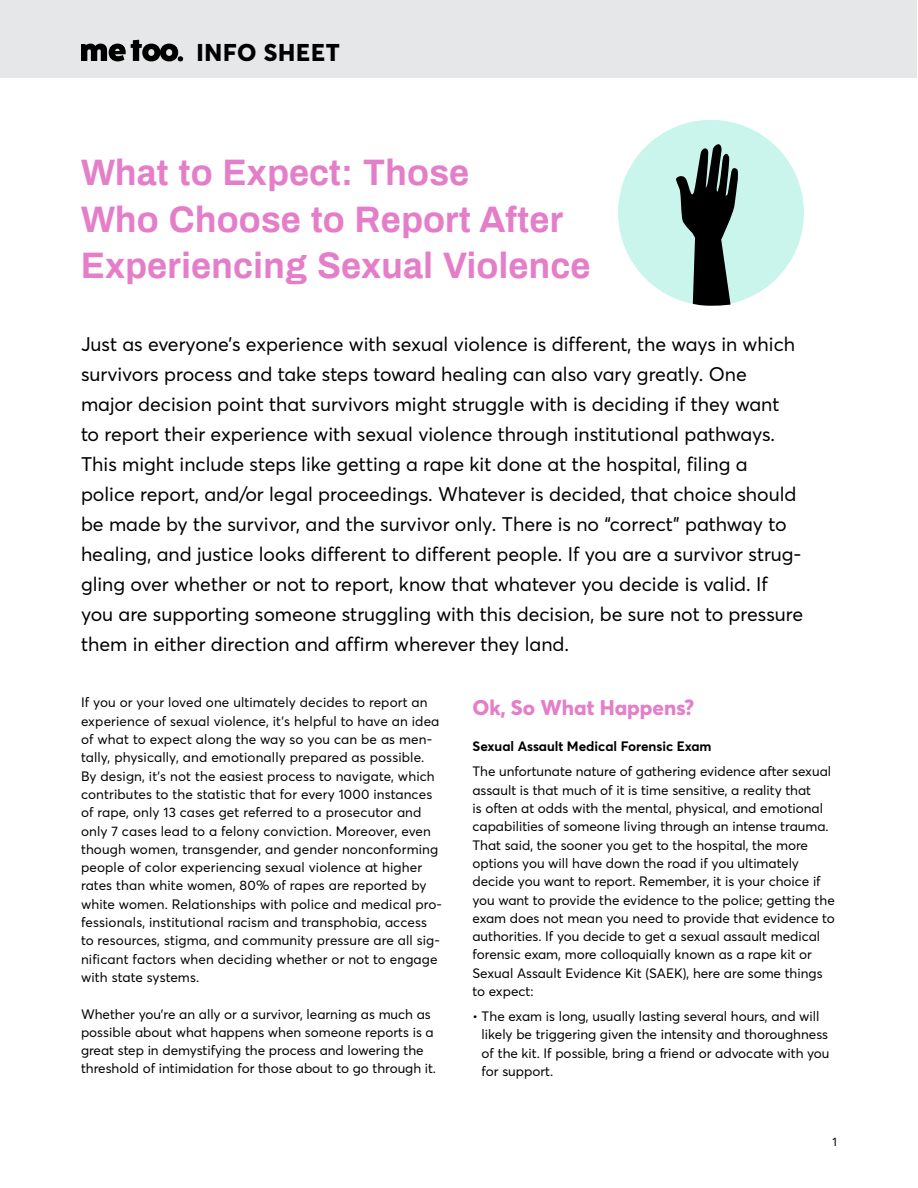
<style>
.page{position:relative;width:918px;height:1188px;background:#fff}
.page>*{position:absolute;margin:0;border:0;box-sizing:border-box;transform-origin:0 0}
.t1{font:700 36px/46.5px "Archivo";color:#e47ec9}
.t2{font:800 24px "Averta";letter-spacing:.035em;color:#000}
.t3{font:800 21px "Averta";color:#e47ec9}
.t4{font:19.5px/30px "Averta";color:#000}
.t5{font:13.5px/18.3px "Averta";color:#000}
.t6{font:700 13.5px "Averta";color:#000}
.t7{font:12px "Averta Demo PE";color:#000}
</style>
<div class="page">
<div style="left:1px;top:1px;width:916px;height:77px;background:#e6e7e8"></div>
<div style="left:618px;top:120px;width:186px;height:186px;background:#caf5ed;border-radius:50%"></div>
<svg style="left:81px;top:40px;width:102px;height:21px"></svg>
<svg style="left:676px;top:144px;width:64px;height:162px"></svg>
<h2 class="t2" style="left:196px;top:35px;width:145px">INFO SHEET</h2>
<h1 class="t1" style="left:81px;top:149px;width:511px">What to Expect: Those<br>Who Choose to Report After<br>Experiencing Sexual Violence</h1>
<p class="t4" style="left:81px;top:328px;width:724px">Just as everyone’s experience with sexual violence is different, the ways in which survivors process and take steps toward healing can also vary greatly. One major decision point that survivors might struggle with is deciding if they want<br>to report their experience with sexual violence through institutional pathways.<br>This might include steps like getting a rape kit done at the hospital, filing a police report, and/or legal proceedings. Whatever is decided, that choice should be made by the survivor, and the survivor only. There is no “correct” pathway to healing, and justice looks different to different people. If you are a survivor strug&shy;gling over whether or not to report, know that whatever you decide is valid. If you are supporting someone struggling with this decision, be sure not to pressure them in either direction and affirm wherever they land.</p>
<p class="t5" style="left:81px;top:693px;width:363px">If you or your loved one ultimately decides to report an experience of sexual violence, it’s helpful to have an idea of what to expect along the way so you can be as men&shy;tally, physically, and emotionally prepared as possible.<br>By design, it’s not the easiest process to navigate, which contributes to the statistic that for every 1000 instances of rape, only 13 cases get referred to a prosecutor and only 7 cases lead to a felony conviction. Moreover, even though women, transgender, and gender nonconforming people of color experiencing sexual violence at higher rates than white women, 80% of rapes are reported by white women. Relationships with police and medical pro&shy;fessionals, institutional racism and transphobia, access to resources, stigma, and community pressure are all sig&shy;nificant factors when deciding whether or not to engage with state systems.</p>
<p class="t5" style="left:81px;top:1004px;width:357px">Whether you’re an ally or a survivor, learning as much as possible about what happens when someone reports is a great step in demystifying the process and lowering the threshold of intimidation for those about to go through it.</p>
<h3 class="t3" style="left:472px;top:692px;width:223px">Ok, So What Happens?</h3>
<p class="t6" style="left:472px;top:737px;width:241px">Sexual Assault Medical Forensic Exam</p>
<p class="t5" style="left:472px;top:762px;width:364px">The unfortunate nature of gathering evidence after sexual assault is that much of it is time sensitive, a reality that<br>is often at odds with the mental, physical, and emotional capabilities of someone living through an intense trauma.<br>That said, the sooner you get to the hospital, the more options you will have down the road if you ultimately decide you want to report. Remember, it is your choice if you want to provide the evidence to the police; getting the exam does not mean you need to provide that evidence to authorities. If you decide to get a sexual assault medical forensic exam, more colloquially known as a rape kit or Sexual Assault Evidence Kit (SAEK), here are some things to expect:</p>
<p class="t5" style="left:482px;top:1007px;width:349px;text-indent:-9px">• The exam is long, usually lasting several hours, and will likely be triggering given the intensity and thoroughness of the kit. If possible, bring a friend or advocate with you for support.</p>
<p class="t7" style="left:833px;top:1133px;width:6px">1</p>
</div>
